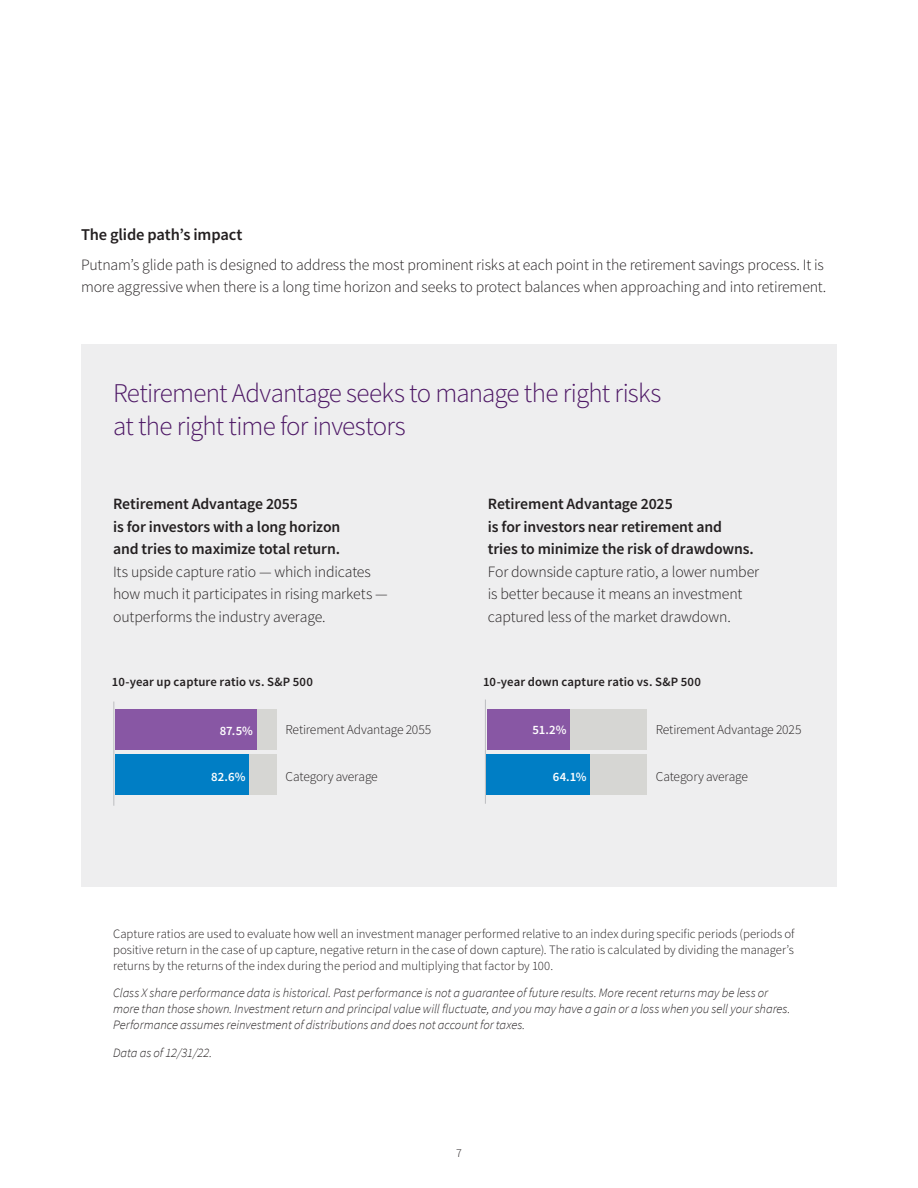
<style>
.page{position:relative;width:918px;height:1188px;background:#fff}
.page>*{position:absolute;margin:0;border:0;box-sizing:border-box;transform-origin:0 0}
.t1{font:300 27px/33px "Source Sans Pro";letter-spacing:-.03em;color:#4d1765}
.Subhead{font:600 16.5px "Source Sans Pro";letter-spacing:-.01em;color:#231f20}
.Body{font:300 15.75px/22.5px "Source Sans Pro";letter-spacing:-.01em;color:#231f20}
.t2{font:300 13.5px "Source Sans Pro";letter-spacing:-.015em;color:#231f20}
.Footnote{font:italic 300 12.75px/15.8px "Source Sans Pro";letter-spacing:-.005em;color:#231f20}
.Footnote-2{font:300 12.75px/15.8px "Source Sans Pro";color:#231f20;text-align:justify}
.t3{font:600 12.75px "Source Sans Pro";letter-spacing:.01em;color:#231f20}
.t4{font:600 12.75px "Source Sans Pro";color:#fff}
.t5{font:300 12px "Source Sans Pro";color:#231f20}
.s1{font-weight:600}
</style>
<div class="page">
<div style="left:81px;top:344px;width:756px;height:543px;background:#eeeeef"></div>
<div style="left:116px;top:709px;width:161px;height:41px;background:#d6d6d3"></div>
<div style="left:116px;top:754px;width:161px;height:41px;background:#d6d6d3"></div>
<div style="left:490px;top:709px;width:157px;height:40px;background:#d6d6d3"></div>
<div style="left:490px;top:754px;width:157px;height:41px;background:#d6d6d3"></div>
<div style="left:115px;top:754px;width:134px;height:41px;background:#007ec5"></div>
<div style="left:116px;top:709px;width:141px;height:41px;background:#8857a4"></div>
<div style="left:487px;top:754px;width:103px;height:41px;background:#007ec5"></div>
<div style="left:487px;top:709px;width:82px;height:40px;background:#8857a4"></div>
<hr style="left:113px;top:702px;width:1px;height:104px;background:#bcbdc0">
<hr style="left:485px;top:700px;width:1px;height:104px;background:#bcbdc0">
<p class="Subhead" style="left:81px;top:224px;width:163px">The glide path’s impact</p>
<p class="Body" style="left:81px;top:253px;width:747px">Putnam’s glide path is designed to address the most prominent risks at each point in the retirement savings process. It is more aggressive when there is a long time horizon and seeks to protect balances when approaching and into retirement.</p>
<h2 class="t1" style="left:113px;top:376px;width:550px">Retirement Advantage seeks to manage the right risks at the right time for investors</h2>
<p class="Body" style="left:113px;top:493px;width:276px"><span class="s1">Retirement Advantage 2055<br>is for investors with a long horizon<br>and tries to maximize total return.<br></span>Its upside capture ratio — which indicates how much it participates in rising markets — outperforms the industry average.</p>
<p class="Body" style="left:488px;top:493px;width:273px"><span class="s1">Retirement Advantage 2025<br>is for investors near retirement and<br>tries to minimize the risk of drawdowns.<br></span>For downside capture ratio, a lower number is better because it means an investment captured less of the market drawdown.</p>
<p class="t3" style="left:112px;top:674px;width:203px">10-year up capture ratio vs. S&amp;P 500</p>
<p class="t3" style="left:483px;top:674px;width:219px">10-year down capture ratio vs. S&amp;P 500</p>
<p class="t2" style="left:656px;top:722px;width:147px">Retirement Advantage 2025</p>
<p class="t2" style="left:656px;top:768px;width:94px">Category average</p>
<p class="t2" style="left:285px;top:722px;width:147px">Retirement Advantage 2055</p>
<p class="t2" style="left:285px;top:769px;width:94px">Category average</p>
<p class="t4" style="left:532px;top:722px;width:36px">51.2%</p>
<p class="t4" style="left:553px;top:769px;width:35px">64.1%</p>
<p class="t4" style="left:220px;top:722px;width:35px">87.5%</p>
<p class="t4" style="left:211px;top:768px;width:36px">82.6%</p>
<p class="Footnote-2" style="left:113px;top:926px;width:683px">Capture ratios are used to evaluate how well an investment manager performed relative to an index during specific periods (periods of positive return in the case of up capture, negative return in the case of down capture). The ratio is calculated by dividing the manager’s returns by the returns of the index during the period and multiplying that factor by 100.</p>
<p class="Footnote" style="left:113px;top:985px;width:679px">Class X share performance data is historical. Past performance is not a guarantee of future results. More recent returns may be less or more than those shown. Investment return and principal value will fluctuate, and you may have a gain or a loss when you sell your shares.<br>Performance assumes reinvestment of distributions and does not account for taxes.</p>
<p class="Footnote" style="left:113px;top:1045px;width:100px">Data as of 12/31/22.</p>
<p class="t5" style="left:456px;top:1145px;width:7px">7</p>
</div>
